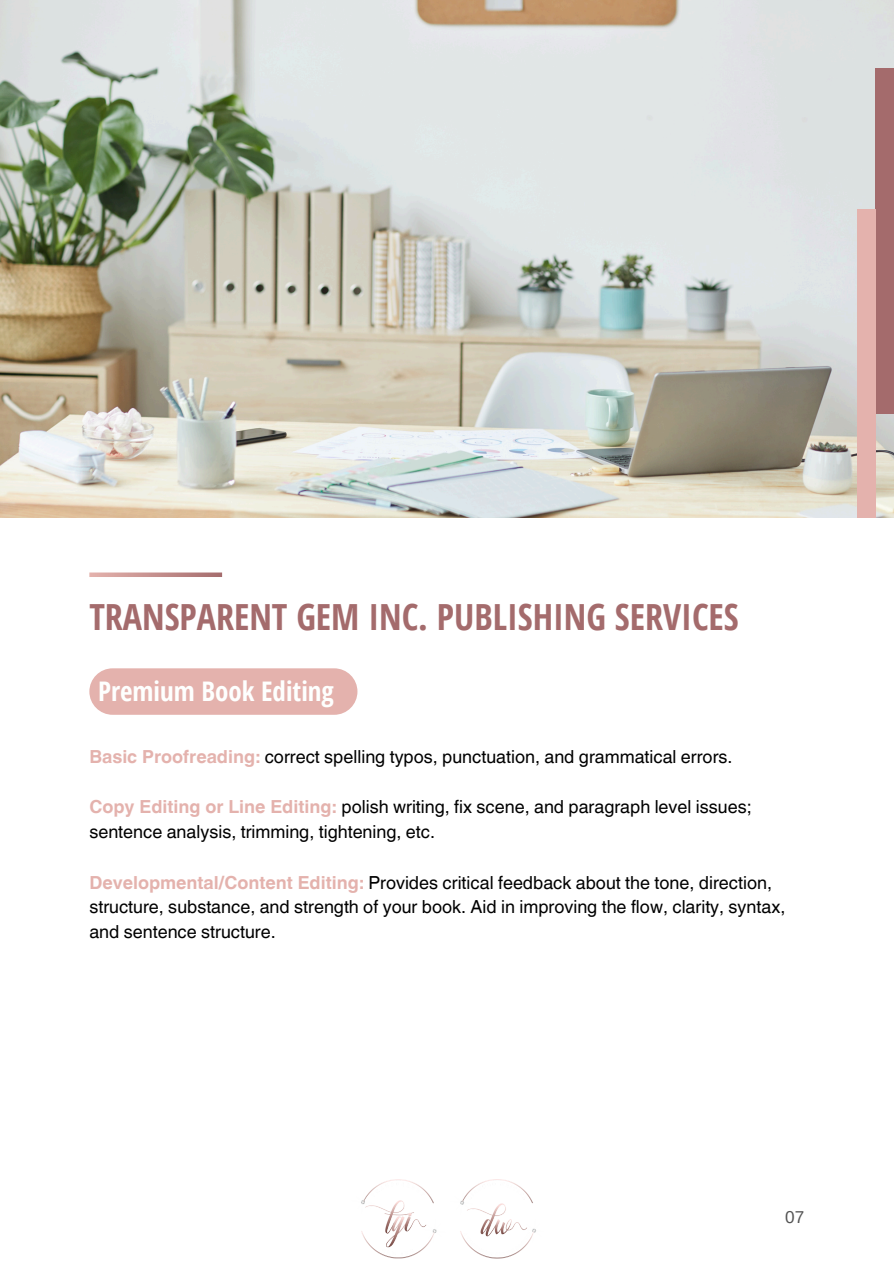
<style>
.page{position:relative;width:894px;height:1264px;background:#fff}
.page>*{position:absolute;margin:0;border:0;box-sizing:border-box;transform-origin:0 0}
.t1{font:700 36px "Open Sans Condensed";color:#a46b6c}
.t2{font:700 27px "Open Sans Condensed";color:#fefffe}
.t3{font:18px/24.8px "Helvetica World";color:#000}
.t4{font:17.1px "Arimo";color:#545454}
.s1{font-weight:700;color:#e4b2ad}
</style>
<div class="page">
<svg style="left:89px;top:572px;width:133px;height:5px"></svg>
<img style="left:0;top:0;width:893px;height:518px">
<div style="left:875px;top:67px;width:18px;height:346px;background:#a46b6c"></div>
<div style="left:856px;top:209px;width:19px;height:309px;background:#e4b2ad"></div>
<div style="left:89px;top:668px;width:268px;height:46px;background:#e4b2ad;border-radius:23px"></div>
<img style="left:361px;top:1179px;width:175px;height:78px">
<p class="t1" style="left:89px;top:591px;width:650px">TRANSPARENT GEM INC. PUBLISHING SERVICES</p>
<p class="t2" style="left:98px;top:671px;width:237px">Premium Book Editing</p>
<h1 class="t3" style="left:89px;top:744px;width:644px"><span class="s1">Basic Proofreading:</span> correct spelling typos, punctuation, and grammatical errors.</h1>
<h2 class="t3" style="left:89px;top:794px;width:663px"><span class="s1">Copy Editing or Line Editing:</span> polish writing, fix scene, and paragraph level issues; sentence analysis, trimming, tightening, etc.</h2>
<p class="t3" style="left:89px;top:870px;width:697px"><span class="s1">Developmental/Content Editing:</span> Provides critical feedback about the tone, direction, structure, substance, and strength of your book. Aid in improving the flow, clarity, syntax, and sentence structure.</p>
<p class="t4" style="left:785px;top:1207px;width:21px">07</p>
</div>
